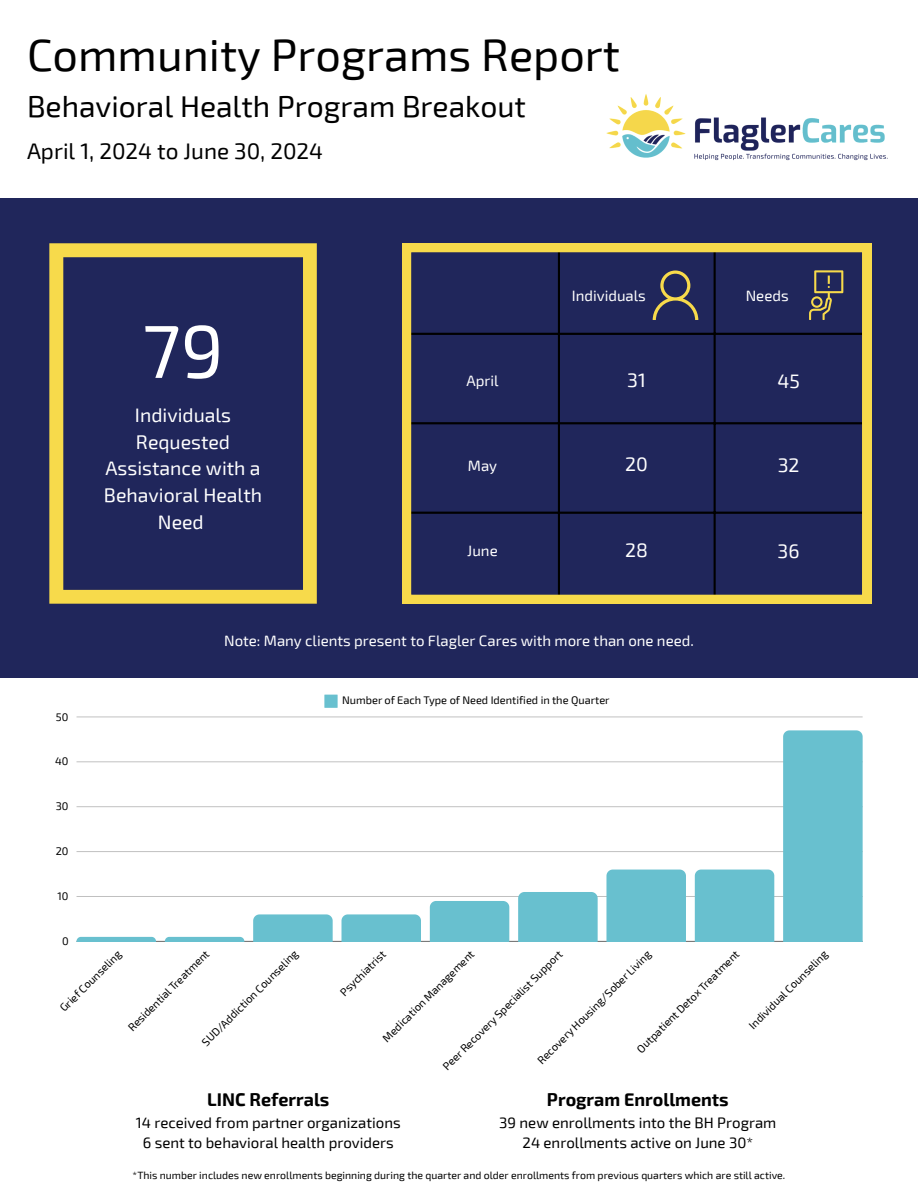
<style>
.page{position:relative;width:918px;height:1188px;background:#fff}
.page>*{position:absolute;margin:0;border:0;box-sizing:border-box;transform-origin:0 0}
.t1{font:75px "Exo 2";color:#fff}
.t2{font:45px "Exo 2";color:#000}
.t3{font:30px "Exo 2";color:#000}
.t4{font:22.5px "Exo 2";color:#000}
.t5{font:19.5px/26.8px "Exo 2";color:#fff;text-align:center}
.t6{font:700 18px "Exo 2";color:#000}
.t7{font:15px/20.2px "Exo 2";color:#000;text-align:center}
.t8{font:15px "Exo 2";color:#fff}
.t9{font:10.95px "Exo 2";color:#000}
.t10{font:10.5px "Exo 2";color:#000}
</style>
<div class="page">
<div style="left:0;top:199px;width:918px;height:479px;background:#20265b"></div>
<img style="left:606px;top:94px;width:282px;height:67px">
<svg style="left:402px;top:243px;width:469px;height:360px"></svg>
<svg style="left:653px;top:270px;width:45px;height:50px"></svg>
<svg style="left:809px;top:270px;width:34px;height:50px"></svg>
<svg style="left:49px;top:243px;width:268px;height:361px"></svg>
<svg style="left:324px;top:695px;width:14px;height:13px"></svg>
<hr style="left:77px;top:941px;width:786px;height:1px;background:#000;opacity:.6">
<hr style="left:77px;top:896px;width:786px;height:1px;background:#c0c0c0">
<hr style="left:77px;top:851px;width:786px;height:1px;background:#c5c5c5">
<hr style="left:77px;top:806px;width:786px;height:1px;background:#cdcdcd">
<hr style="left:77px;top:762px;width:786px;height:1px;background:#ebebeb">
<hr style="left:77px;top:717px;width:786px;height:1px;background:#e4e4e4">
<svg style="left:77px;top:937px;width:79px;height:4px"></svg>
<svg style="left:165px;top:937px;width:79px;height:4px"></svg>
<div style="left:253px;top:914px;width:80px;height:27px;background:#68c0cf"></div>
<div style="left:342px;top:914px;width:79px;height:27px;background:#68c0cf"></div>
<div style="left:430px;top:901px;width:79px;height:40px;background:#68c0cf"></div>
<div style="left:518px;top:892px;width:80px;height:49px;background:#68c0cf"></div>
<div style="left:606px;top:870px;width:80px;height:71px;background:#68c0cf"></div>
<div style="left:695px;top:870px;width:79px;height:71px;background:#68c0cf"></div>
<div style="left:783px;top:730px;width:80px;height:211px;background:#68c0cf"></div>
<p class="t2" style="left:27px;top:26px;width:595px">Community Programs Report</p>
<p class="t3" style="left:27px;top:87px;width:501px">Behavioral Health Program Breakout</p>
<h2 class="t4" style="left:27px;top:137px;width:298px">April 1, 2024 to June 30, 2024</h2>
<p class="t1" style="left:142px;top:303px;width:83px">79</p>
<p class="t5" style="left:104px;top:400px;width:160px">Individuals<br>Requested<br>Assistance with a<br>Behavioral Health<br>Need</p>
<h3 class="t8" style="left:572px;top:286px;width:76px">Individuals</h3>
<p class="t8" style="left:746px;top:286px;width:44px">Needs</p>
<h4 class="t8" style="left:466px;top:371px;width:34px">April</h4>
<p class="t5" style="left:627px;top:366px;width:20px">31</p>
<p class="t5" style="left:777px;top:366px;width:24px">45</p>
<p class="t8" style="left:468px;top:457px;width:31px">May</p>
<h4 class="t5" style="left:625px;top:450px;width:24px">20</h4>
<h4 class="t5" style="left:778px;top:451px;width:23px">32</h4>
<h4 class="t8" style="left:467px;top:541px;width:32px">June</h4>
<p class="t5" style="left:625px;top:535px;width:24px">28</p>
<p class="t5" style="left:778px;top:536px;width:23px">36</p>
<p class="t8" style="left:224px;top:631px;width:471px">Note: Many clients present to Flagler Cares with more than one need.</p>
<p class="t9" style="left:56px;top:710px;width:14px">50</p>
<p class="t9" style="left:55px;top:755px;width:15px">40</p>
<p class="t9" style="left:56px;top:799px;width:14px">30</p>
<p class="t9" style="left:56px;top:844px;width:14px">20</p>
<p class="t9" style="left:58px;top:889px;width:13px">10</p>
<p class="t9" style="left:62px;top:934px;width:8px">0</p>
<p class="t9" style="left:342px;top:693px;width:269px">Number of Each Type of Need Identified in the Quarter</p>
<p class="t9" style="left:57px;top:1005px;width:83px;rotate:-45deg">Grief Counseling</p>
<p class="t9" style="left:125px;top:1024px;width:111px;rotate:-45deg">Residential Treatment</p>
<p class="t9" style="left:380px;top:1035px;width:126px;rotate:-45deg">Medication Management</p>
<p class="t9" style="left:634px;top:1046px;width:141px;rotate:-45deg">Outpatient Detox Treatment</p>
<p class="t9" style="left:746px;top:1022px;width:108px;rotate:-45deg">Individual Counseling</p>
<p class="t9" style="left:199px;top:1039px;width:132px;rotate:-45deg">SUD/Ad iction Counseling</p>
<p class="t9" style="left:337px;top:989px;width:61px;rotate:-45deg">Psychiatrist</p>
<p class="t9" style="left:440px;top:1063px;width:166px;rotate:-45deg">Peer Recovery Specialist Support</p>
<p class="t9" style="left:534px;top:1057px;width:157px;rotate:-45deg">Recovery Housing/Sober Living</p>
<p class="t6" style="left:207px;top:1087px;width:124px">LINC Referrals</p>
<p class="t7" style="left:136px;top:1112px;width:266px">14 received from partner organizations<br>6 sent to behavioral health providers</p>
<h4 class="t6" style="left:547px;top:1087px;width:183px">Program Enrollments</h4>
<h4 class="t7" style="left:499px;top:1112px;width:279px">39 new enrollments into the BH Program<br>24 enrollments active on June 30*</h4>
<p class="t10" style="left:133px;top:1168px;width:654px">*This number includes new enrollments beginning during the quarter and older enrollments from previous quarters which are still active.</p>
</div>
